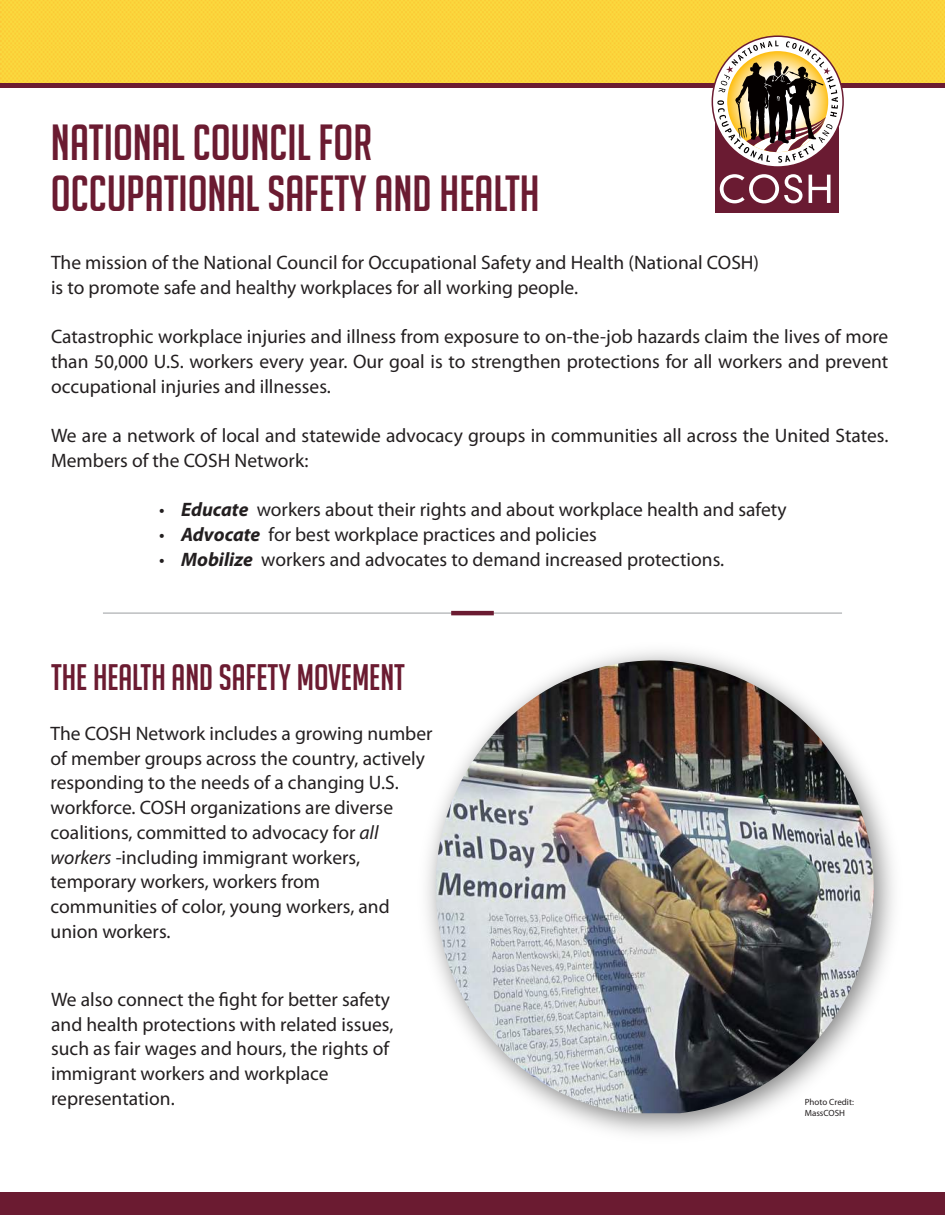
<style>
.page{position:relative;width:945px;height:1215px;background:#fff}
.page>*{position:absolute;margin:0;border:0;box-sizing:border-box;transform-origin:0 0}
.t1{font:49.5px/51px "Big Noodle Titling";color:#6b1b31}
.t2{font:36px "Big Noodle Titling";color:#6b1b31}
.t3{font:19.5px/24.8px "Myriad Pro";color:#231f20}
.t4{font:9px/10.8px "Myriad Pro";color:#231f20}
.s1{font-weight:700;font-style:italic}
.s2{font-style:italic}
</style>
<div class="page">
<div style="left:0;top:0;width:945px;height:83px;background:#fbd43b"></div>
<div style="left:0;top:1192px;width:945px;height:23px;background:#6b1b31"></div>
<div style="left:0;top:83px;width:945px;height:5px;background:#6b1b31"></div>
<img style="left:103px;top:610px;width:791px;height:524px">
<img style="left:436px;top:660px;width:438px;height:453px">
<div style="left:715px;top:105px;width:124px;height:108px;background:#6a1b32"></div>
<svg style="left:712px;top:36px;width:131px;height:131px"></svg>
<svg style="left:717px;top:41px;width:121px;height:122px"></svg>
<svg style="left:720px;top:174px;width:83px;height:29px"></svg>
<svg style="left:809px;top:175px;width:22px;height:28px"></svg>
<h1 class="t1" style="left:51px;top:117px;width:490px">NATIONAL COUNCIL FOR<br>OCCUPATIONAL SAFETY AND HEALTH</h1>
<p class="t3" style="left:51px;top:250px;width:710px">The mission of the National Council for Occupational Safety and Health (National COSH) is to promote safe and healthy workplaces for all working people.</p>
<p class="t3" style="left:51px;top:324px;width:839px;text-align:justify">Catastrophic workplace injuries and illness from exposure to on-the-job hazards claim the lives of more than 50,000 U.S. workers every year. Our goal is to strengthen protections for all workers and prevent occupational injuries and illnesses.</p>
<p class="t3" style="left:51px;top:423px;width:839px">We are a network of local and statewide advocacy groups in communities all across the United States.<br>Members of the COSH Network:</p>
<p class="t3" style="left:159px;top:497px;width:629px">• <span class="s1">Educate</span> workers about their rights and about workplace health and safety</p>
<p class="t3" style="left:159px;top:522px;width:439px">• <span class="s1">Advocate</span> for best workplace practices and policies</p>
<p class="t3" style="left:159px;top:547px;width:567px">• <span class="s1">Mobilize</span> workers and advocates to demand increased protections.</p>
<h2 class="t2" style="left:51px;top:657px;width:356px">THE HEALTH AND SAFETY MOVEMENT</h2>
<p class="t3" style="left:51px;top:721px;width:383px">The COSH Network includes a growing number of member groups across the country, actively responding to the needs of a changing U.S. workforce. COSH organizations are diverse coalitions, committed to advocacy for <span class="s2">all workers</span> -including immigrant workers, temporary workers, workers from<br>communities of color, young workers, and union workers.</p>
<p class="t3" style="left:51px;top:987px;width:344px">We also connect the fight for better safety and health protections with related issues, such as fair wages and hours, the rights of immigrant workers and workplace representation.</p>
<p class="t4" style="left:805px;top:1096px;width:51px">Photo Credit:<br>MassCOSH</p>
</div>
